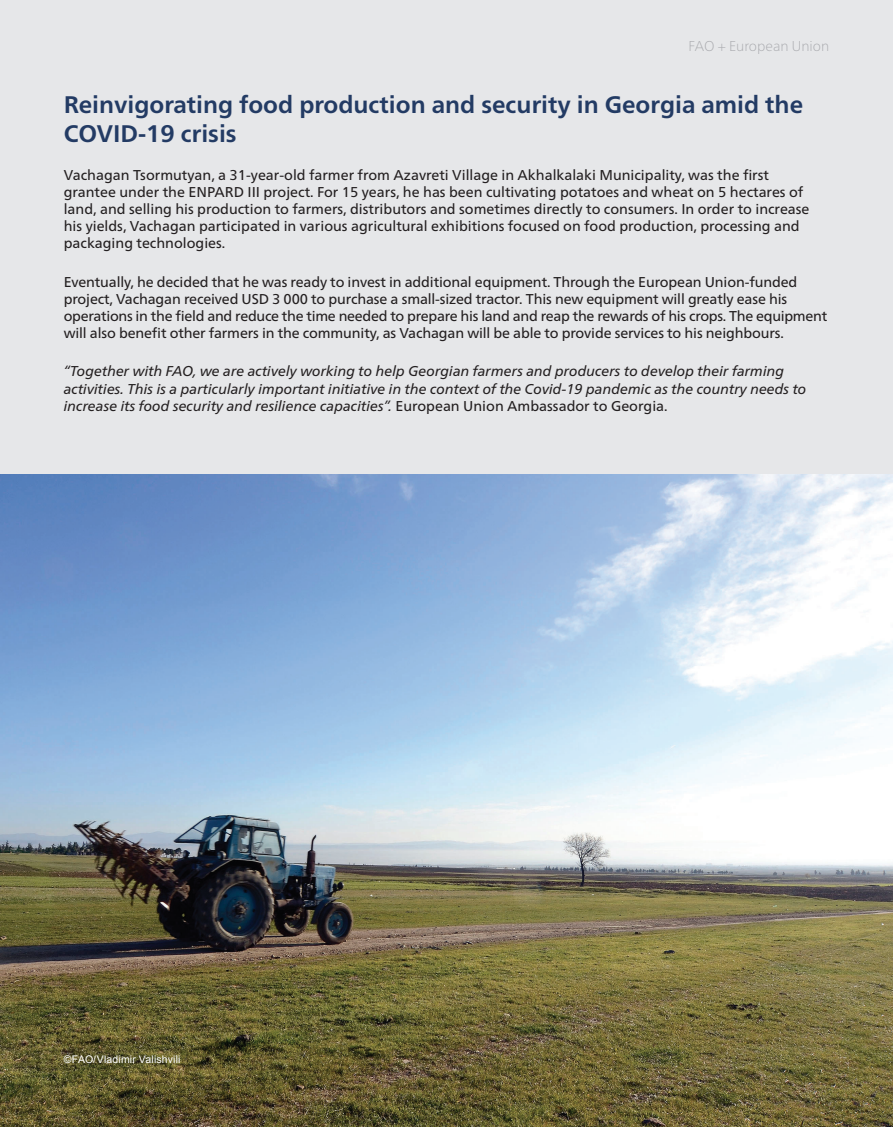
<style>
.page{position:relative;width:893px;height:1127px;background:#e6e7e9}
.page>*{position:absolute;margin:0;border:0;box-sizing:border-box;transform-origin:0 0}
.SUBHEAD__drk_blue{font:700 24px/28.5px "Frutiger Neue LTCYR";color:#233b64}
.BODY{font:14.25px/17.1px "Frutiger Neue LTCYR";letter-spacing:-.01em;color:#231f20}
.BODY-2{font:italic 14.25px/17.1px "Frutiger Neue LTCYR";color:#231f20}
.BODY-3{font:100 14.25px "Frutiger Neue LTCYR";color:#a8a9ad}
.CAPTION_7_2020{font:10.5px "Arial";letter-spacing:.015em;color:#fff}
.s1{font-style:normal}
</style>
<div class="page">
<img style="left:0;top:474px;width:893px;height:653px">
<p class="BODY-3" style="left:689px;top:38px;width:142px">FAO + European Union</p>
<p class="SUBHEAD__drk_blue" style="left:64px;top:90px;width:741px">Reinvigorating food production and security in Georgia amid the<br>COVID-19 crisis</p>
<p class="BODY" style="left:64px;top:166px;width:747px">Vachagan Tsormutyan, a 31-year-old farmer from Azavreti Village in Akhalkalaki Municipality, was the first grantee under the ENPARD III project. For 15 years, he has been cultivating potatoes and wheat on 5 hectares of land, and selling his production to farmers, distributors and sometimes directly to consumers. In order to increase his yields, Vachagan participated in various agricultural exhibitions focused on food production, processing and packaging technologies.</p>
<p class="BODY" style="left:64px;top:273px;width:765px">Eventually, he decided that he was ready to invest in additional equipment. Through the European Union-funded project, Vachagan received USD 3 000 to purchase a small-sized tractor. This new equipment will greatly ease his operations in the field and reduce the time needed to prepare his land and reap the rewards of his crops. The equipment will also benefit other farmers in the community, as Vachagan will be able to provide services to his neighbours.</p>
<p class="BODY-2" style="left:64px;top:363px;width:744px">“Together with FAO, we are actively working to help Georgian farmers and producers to develop their farming activities. This is a particularly important initiative in the context of the Covid-19 pandemic as the country needs to increase its food security and resilience capacities”. <span class="s1">European Union Ambassador to Georgia.</span></p>
<p class="CAPTION_7_2020" style="left:64px;top:1052px;width:118px">©FAO/Vladimir Valishvili</p>
</div>
